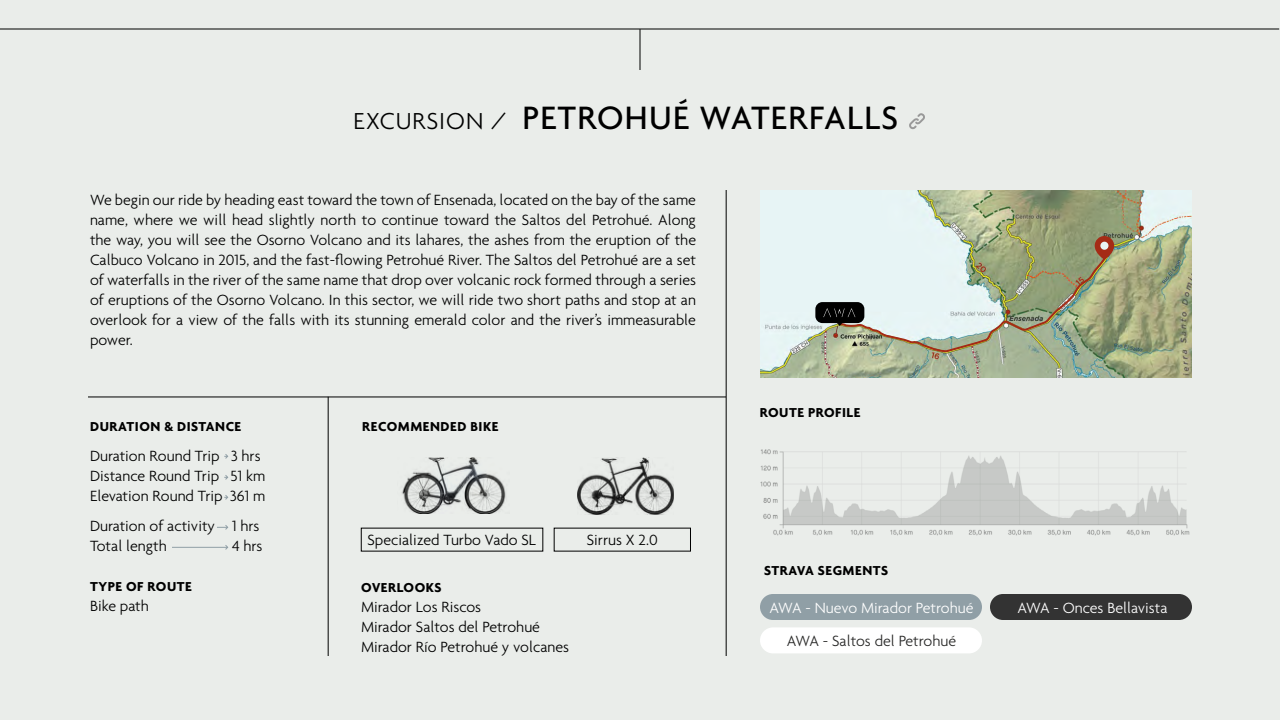
<style>
.page{position:relative;width:1280px;height:720px;background:#eaedea}
.page>*{position:absolute;margin:0;border:0;box-sizing:border-box;transform-origin:0 0}
.t1{font:500 35px "Agenda";letter-spacing:.04em;color:#000}
.t2{font:300 16px/20px "Agenda";color:#000}
.t3{font:300 16px "Agenda";color:#fff}
.t4{font:300 16px "Agenda";color:#282827}
.t5{font:700 14px "Agenda";letter-spacing:.04em;color:#000}
.s1{font-weight:300;font-size:25px}
</style>
<div class="page">
<hr style="left:88px;top:397px;width:638px;height:1px;background:#000">
<img style="left:760px;top:190px;width:432px;height:188px">
<img style="left:760px;top:449px;width:430px;height:87px">
<div style="left:760px;top:594px;width:222px;height:26px;background:#909fa6;border-radius:13px"></div>
<div style="left:760px;top:627px;width:222px;height:26px;background:#fff;border-radius:13px"></div>
<div style="left:990px;top:594px;width:202px;height:26px;background:#333;border-radius:13px"></div>
<hr style="left:640px;top:29px;width:1px;height:41px;background:#000">
<hr style="left:0;top:29px;width:1279px;height:1px;background:#000">
<hr style="left:328px;top:397px;width:1px;height:259px;background:#000">
<hr style="left:726px;top:190px;width:1px;height:466px;background:#000">
<svg style="left:224px;top:454px;width:4px;height:5px"></svg>
<svg style="left:224px;top:475px;width:4px;height:5px"></svg>
<svg style="left:224px;top:495px;width:4px;height:5px"></svg>
<svg style="left:217px;top:525px;width:11px;height:5px"></svg>
<div style="left:815px;top:302px;width:49px;height:21px;background:#000;border-radius:7px"></div>
<img style="left:823px;top:236px;width:291px;height:117px">
<img style="left:401px;top:458px;width:105px;height:56px">
<img style="left:577px;top:458px;width:97px;height:56px">
<svg style="left:909px;top:113px;width:16px;height:16px"></svg>
<hr style="left:172px;top:547px;width:56px;height:1px;background:#909fa6">
<h1 class="t1" style="left:354px;top:97px;width:546px"><span class="s1">EXCURSION /</span> PETROHUÉ WATERFALLS</h1>
<p class="t2" style="left:90px;top:189px;width:608px;text-align:justify">We begin our ride by heading east toward the town of Ensenada, located on the bay of the same name, where we will head slightly north to continue toward the Saltos del Petrohué. Along the way, you will see the Osorno Volcano and its lahares, the ashes from the eruption of the Calbuco Volcano in 2015, and the fast-flowing Petrohué River. The Saltos del Petrohué are a set of waterfalls in the river of the same name that drop over volcanic rock formed through a series of eruptions of the Osorno Volcano. In this sector, we will ride two short paths and stop at an overlook for a view of the falls with its stunning emerald color and the river’s immeasurable power.</p>
<p class="t5" style="left:90px;top:418px;width:153px">DURATION &amp; DISTANCE</p>
<p class="t2" style="left:90px;top:446px;width:177px">Duration Round Trip 3 hrs<br>Distance Round Trip 51 km<br>Elevation Round Trip 361 m</p>
<p class="t2" style="left:90px;top:516px;width:127px">Duration of activity<br>Total length</p>
<p class="t5" style="left:90px;top:578px;width:103px">TYPE OF ROUTE</p>
<p class="t2" style="left:90px;top:596px;width:60px">Bike path</p>
<p class="t2" style="left:232px;top:516px;width:32px">1 hrs<br>4 hrs</p>
<p class="t5" style="left:362px;top:418px;width:138px">RECOMMENDED BIKE</p>
<p class="t2" style="left:368px;top:530px;width:170px">Specialized Turbo Vado SL</p>
<p class="t2" style="left:587px;top:530px;width:72px">Sirrus X 2.0</p>
<p class="t5" style="left:361px;top:579px;width:82px">OVERLOOKS</p>
<p class="t2" style="left:361px;top:597px;width:210px">Mirador Los Riscos<br>Mirador Saltos del Petrohué<br>Mirador Río Petrohué y volcanes</p>
<p class="t5" style="left:760px;top:404px;width:102px">ROUTE PROFILE</p>
<p class="t5" style="left:764px;top:562px;width:126px">STRAVA SEGMENTS</p>
<p class="t3" style="left:769px;top:598px;width:205px">AWA - Nuevo Mirador Petrohué</p>
<p class="t4" style="left:787px;top:631px;width:171px">AWA - Saltos del Petrohué</p>
<p class="t3" style="left:1017px;top:598px;width:152px">AWA - Onces Bellavista</p>
</div>
